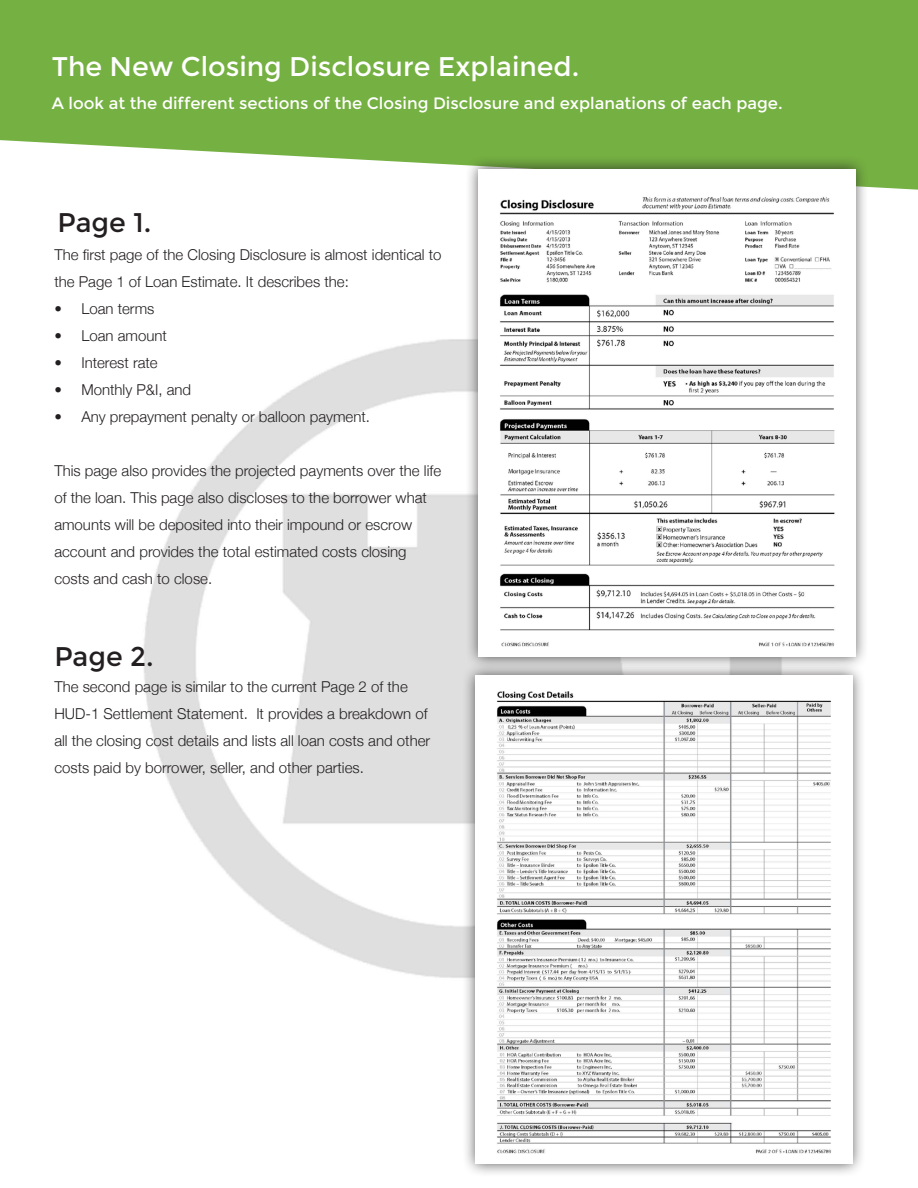
<style>
.page{position:relative;width:918px;height:1188px;background:#fff}
.page>*{position:absolute;margin:0;border:0;box-sizing:border-box;transform-origin:0 0}
.t1{font:27px "Montserrat";color:#fff}
.t2{font:27px "Montserrat";color:#231f20}
.t3{font:16.5px "Montserrat";color:#fff}
.t4{font:300 15px/27px "Helvetica Neue";color:#231f20}
</style>
<div class="page">
<img style="left:144px;top:339px;width:321px;height:639px">
<svg style="left:0;top:0;width:918px;height:190px;background:#84b856"></svg>
<div style="left:465px;top:156px;width:404px;height:514px;background:#231f20;opacity:.75"></div>
<img style="left:479px;top:169px;width:376px;height:488px">
<div style="left:462px;top:662px;width:404px;height:515px;background:#231f20;opacity:.75"></div>
<img style="left:476px;top:676px;width:376px;height:487px">
<p class="t1" style="left:52px;top:50px;width:529px">The New Closing Disclosure Explained.</p>
<p class="t3" style="left:52px;top:93px;width:732px">A look at the different sections of the Closing Disclosure and explanations of each page.</p>
<p class="t2" style="left:58px;top:206px;width:95px">Page 1.</p>
<p class="t4" style="left:54px;top:240px;width:389px">The first page of the Closing Disclosure is almost identical to the Page 1 of Loan Estimate. It describes the:</p>
<p class="t4" style="left:54px;top:294px;width:102px">• Loan terms</p>
<p class="t4" style="left:54px;top:321px;width:114px">• Loan amount</p>
<p class="t4" style="left:54px;top:348px;width:105px">• Interest rate</p>
<p class="t4" style="left:54px;top:375px;width:138px">• Monthly P&amp;I, and</p>
<p class="t4" style="left:54px;top:402px;width:317px">• Any prepayment penalty or balloon payment.</p>
<p class="t4" style="left:54px;top:456px;width:388px">This page also provides the projected payments over the life of the loan. This page also discloses to the borrower what amounts will be deposited into their impound or escrow account and provides the total estimated costs closing costs and cash to close.</p>
<p class="t2" style="left:54px;top:641px;width:101px">Page 2.</p>
<p class="t4" style="left:54px;top:672px;width:377px">The second page is similar to the current Page 2 of the HUD-1 Settlement Statement. It provides a breakdown of all the closing cost details and lists all loan costs and other costs paid by borrower, seller, and other parties.</p>
</div>
